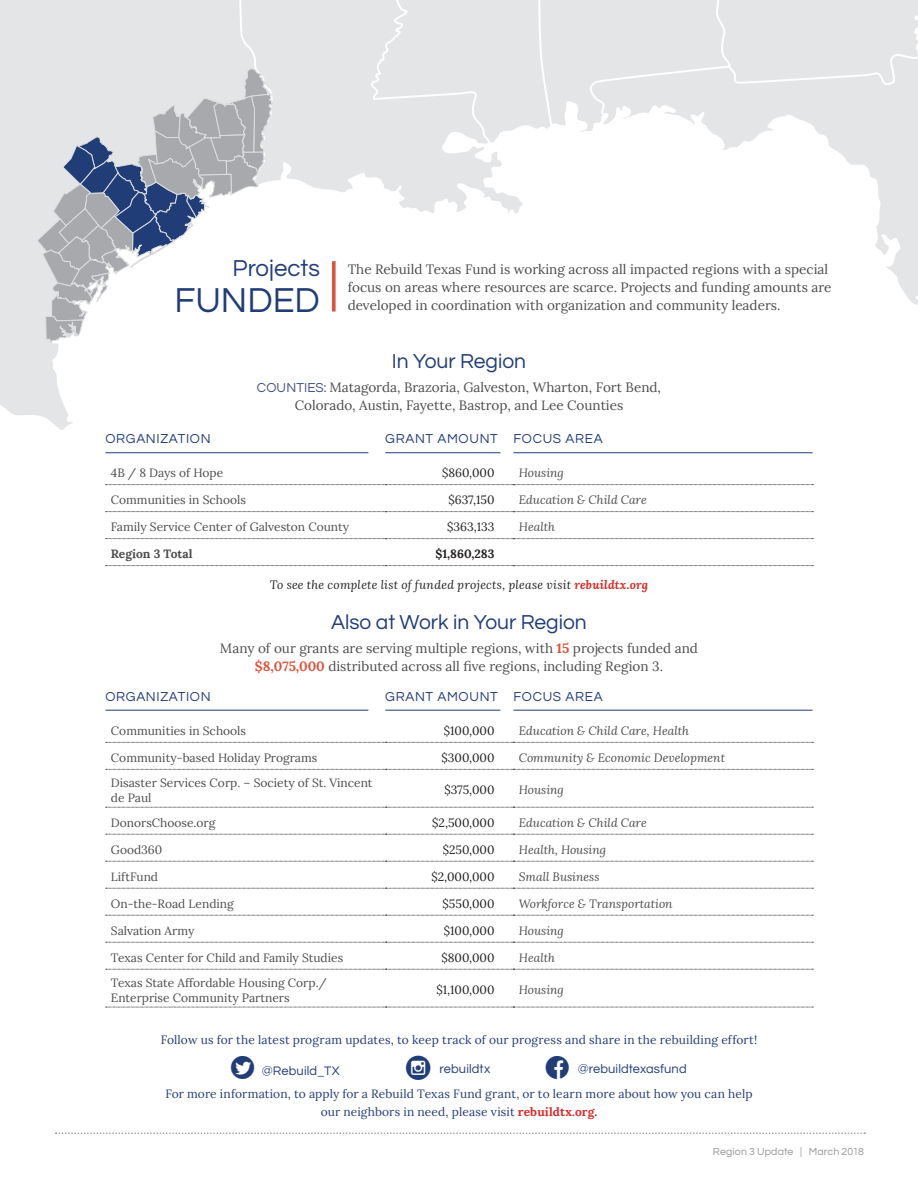
<style>
.page{position:relative;width:918px;height:1188px;background:#fff}
.page>*{position:absolute;margin:0;border:0;box-sizing:border-box;transform-origin:0 0}
.H1-2{font:36px "Questrial";color:#213d78}
.intro_copy{font:24.3px "SS Social Circle";color:#213d78}
.t1{font:24px "Questrial";color:#213d78}
.intro_copy-2{font:23.1px "SS Social Circle";color:#213d78}
.t2{font:21px "Questrial";color:#213d78}
.infographic{font:13.5px/18px "Lora";color:#4b4c4d;text-align:center}
.Sponsor_Level{font:13.5px "Questrial";letter-spacing:.05em;color:#213d78}
.intro_copy-3{font:12.75px "Questrial";letter-spacing:.01em;color:#213d78}
.body{font:12px/15px "Lora";color:#4b4c4d}
.intro_copy-4{font:12px/18px "Lora";letter-spacing:.01em;color:#213d78;text-align:center}
.body-2{font:italic 12px "Lora";color:#4b4c4d}
.body-3{font:12px "Lora";color:#231f20}
.intro_copy-5{font:italic 12px "Lora";letter-spacing:.02em;color:#231f20}
.body-4{font:700 12px "Lora";color:#4b4c4d}
.body-5{font:700 12px "Lora";color:#231f20}
.infographic-2{font:10.5px "Questrial";letter-spacing:.015em;color:#939598}
.s1{font-family:"Questrial";color:#405085}
.s2{font-weight:700;color:#d82c29}
.s3{font-weight:700;color:#de533c}
.s4{font-weight:700}
</style>
<div class="page">
<svg style="left:56px;top:1132px;width:809px;height:2px"></svg>
<svg style="left:106px;top:484px;width:707px;height:1px"></svg>
<svg style="left:106px;top:511px;width:707px;height:1px"></svg>
<svg style="left:106px;top:538px;width:707px;height:1px"></svg>
<svg style="left:106px;top:565px;width:707px;height:1px"></svg>
<hr style="left:513px;top:453px;width:300px;height:1px;background:#213d78">
<hr style="left:105px;top:453px;width:263px;height:1px;background:#213d78">
<hr style="left:385px;top:453px;width:115px;height:1px;background:#213d78">
<div style="left:525px;top:0;width:393px;height:132px;background:#e4e5e7"></div>
<svg style="left:0;top:0;width:239px;height:430px;fill:#e4e5e7"></svg>
<svg style="left:590px;top:54px;width:328px;height:251px"></svg>
<svg style="left:239px;top:0;width:286px;height:214px"></svg>
<svg style="left:37px;top:68px;width:236px;height:275px"></svg>
<svg style="left:332px;top:261px;width:4px;height:51px"></svg>
<hr style="left:513px;top:710px;width:300px;height:1px;background:#213d78">
<hr style="left:385px;top:710px;width:115px;height:1px;background:#213d78">
<hr style="left:105px;top:710px;width:263px;height:1px;background:#213d78">
<svg style="left:106px;top:742px;width:707px;height:1px"></svg>
<svg style="left:106px;top:769px;width:707px;height:1px"></svg>
<svg style="left:106px;top:807px;width:707px;height:1px"></svg>
<svg style="left:106px;top:834px;width:707px;height:1px"></svg>
<svg style="left:106px;top:861px;width:707px;height:1px"></svg>
<svg style="left:106px;top:888px;width:707px;height:1px"></svg>
<svg style="left:106px;top:915px;width:707px;height:1px"></svg>
<svg style="left:106px;top:942px;width:707px;height:1px"></svg>
<svg style="left:106px;top:969px;width:707px;height:1px"></svg>
<svg style="left:106px;top:1007px;width:707px;height:1px"></svg>
<h1 class="t1" style="left:233px;top:257px;width:89px">Projects</h1>
<p class="H1-2" style="left:174px;top:283px;width:147px">FUNDED</p>
<p class="infographic" style="left:348px;top:260px;width:485px;text-align:left">The Rebuild Texas Fund is working across all impacted regions with a special focus on areas where resources are scarce. Projects and funding amounts are developed in coordination with organization and community leaders.</p>
<h1 class="t2" style="left:392px;top:350px;width:136px">In Your Region</h1>
<p class="infographic" style="left:257px;top:377px;width:406px"><span class="s1">COUNTIES:</span> Matagorda, Brazoria, Galveston, Wharton, Fort Bend,<br>Colorado, Austin, Fayette, Bastrop, and Lee Counties</p>
<p class="Sponsor_Level" style="left:105px;top:432px;width:107px">ORGANIZATION</p>
<p class="Sponsor_Level" style="left:385px;top:432px;width:114px">GRANT AMOUNT</p>
<p class="Sponsor_Level" style="left:513px;top:432px;width:91px">FOCUS AREA</p>
<p class="body" style="left:111px;top:465px;width:114px">4B / 8 Days of Hope</p>
<p class="body-3" style="left:442px;top:464px;width:54px">$860,000</p>
<p class="body-2" style="left:519px;top:465px;width:47px">Housing</p>
<p class="body" style="left:111px;top:492px;width:137px">Communities in Schools</p>
<p class="body-3" style="left:448px;top:491px;width:48px">$637,150</p>
<p class="body-2" style="left:519px;top:492px;width:130px">Education &amp; Child Care</p>
<p class="body" style="left:111px;top:519px;width:240px">Family Service Center of Galveston County</p>
<p class="body-3" style="left:447px;top:518px;width:49px">$363,133</p>
<p class="body-2" style="left:519px;top:519px;width:38px">Health</p>
<p class="body-4" style="left:111px;top:544px;width:83px">Region 3 Total</p>
<p class="body-5" style="left:435px;top:544px;width:61px">$1,860,283</p>
<p class="intro_copy-5" style="left:270px;top:576px;width:380px">To see the complete list of funded projects, please visit <span class="s2">rebuildtx.org</span></p>
<h1 class="t2" style="left:331px;top:611px;width:257px">Also at Work in Your Region</h1>
<p class="infographic" style="left:220px;top:638px;width:480px">Many of our grants are serving multiple regions, with <span class="s3">15</span> projects funded and <span class="s3">$8,075,000</span> distributed across all five regions, including Region 3.</p>
<p class="Sponsor_Level" style="left:105px;top:690px;width:107px">ORGANIZATION</p>
<p class="Sponsor_Level" style="left:385px;top:690px;width:114px">GRANT AMOUNT</p>
<p class="Sponsor_Level" style="left:513px;top:690px;width:91px">FOCUS AREA</p>
<p class="body" style="left:111px;top:722px;width:137px">Communities in Schools</p>
<p class="body-3" style="left:444px;top:721px;width:52px">$100,000</p>
<p class="body-2" style="left:519px;top:723px;width:172px">Education &amp; Child Care, Health</p>
<p class="body" style="left:111px;top:749px;width:208px">Community-based Holiday Programs</p>
<p class="body-3" style="left:442px;top:748px;width:54px">$300,000</p>
<p class="body-2" style="left:519px;top:750px;width:208px">Community &amp; Economic Development</p>
<p class="body" style="left:111px;top:774px;width:263px">Disaster Services Corp. – Society of St. Vincent de Paul</p>
<p class="body-3" style="left:444px;top:781px;width:52px">$375,000</p>
<p class="body-2" style="left:519px;top:782px;width:47px">Housing</p>
<p class="body" style="left:111px;top:814px;width:106px">DonorsChoose.org</p>
<p class="body-3" style="left:432px;top:813px;width:64px">$2,500,000</p>
<p class="body-2" style="left:519px;top:815px;width:130px">Education &amp; Child Care</p>
<p class="body" style="left:111px;top:841px;width:53px">Good360</p>
<p class="body-3" style="left:443px;top:840px;width:53px">$250,000</p>
<p class="body-2" style="left:519px;top:842px;width:89px">Health, Housing</p>
<p class="body" style="left:111px;top:868px;width:49px">LiftFund</p>
<p class="body-3" style="left:431px;top:867px;width:65px">$2,000,000</p>
<p class="body-2" style="left:519px;top:869px;width:82px">Small Business</p>
<p class="body" style="left:111px;top:895px;width:124px">On-the-Road Lending</p>
<p class="body-3" style="left:443px;top:894px;width:53px">$550,000</p>
<p class="body-2" style="left:519px;top:896px;width:155px">Workforce &amp; Transportation</p>
<p class="body" style="left:111px;top:922px;width:85px">Salvation Army</p>
<p class="body-3" style="left:444px;top:921px;width:52px">$100,000</p>
<p class="body-2" style="left:519px;top:923px;width:47px">Housing</p>
<p class="body" style="left:111px;top:949px;width:234px">Texas Center for Child and Family Studies</p>
<p class="body-3" style="left:441px;top:948px;width:55px">$800,000</p>
<p class="body-2" style="left:519px;top:950px;width:38px">Health</p>
<p class="body" style="left:111px;top:974px;width:217px">Texas State Affordable Housing Corp./<br>Enterprise Community Partners</p>
<p class="body-3" style="left:436px;top:981px;width:60px">$1,100,000</p>
<p class="body-2" style="left:519px;top:982px;width:47px">Housing</p>
<p class="intro_copy-4" style="left:161px;top:1030px;width:598px">Follow us for the latest program updates, to keep track of our progress and share in the rebuilding effort!</p>
<p class="intro_copy-2" style="left:231px;top:1056px;width:25px">TWITTER</p>
<p class="intro_copy-3" style="left:262px;top:1064px;width:79px">@Rebuild_TX</p>
<p class="intro_copy" style="left:406px;top:1056px;width:26px">INSTAGRAM</p>
<p class="intro_copy-3" style="left:440px;top:1063px;width:52px">rebuildtx</p>
<p class="intro_copy-2" style="left:546px;top:1056px;width:25px">FACEBOOK</p>
<p class="intro_copy-3" style="left:578px;top:1063px;width:110px">@rebuildtexasfund</p>
<p class="intro_copy-4" style="left:165px;top:1084px;width:589px">For more information, to apply for a Rebuild Texas Fund grant, or to learn more about how you can help our neighbors in need, please visit <span class="s2">rebuildtx.org</span><span class="s4">.</span></p>
<p class="infographic-2" style="left:713px;top:1146px;width:153px">Region 3 Update | March 2018</p>
</div>
